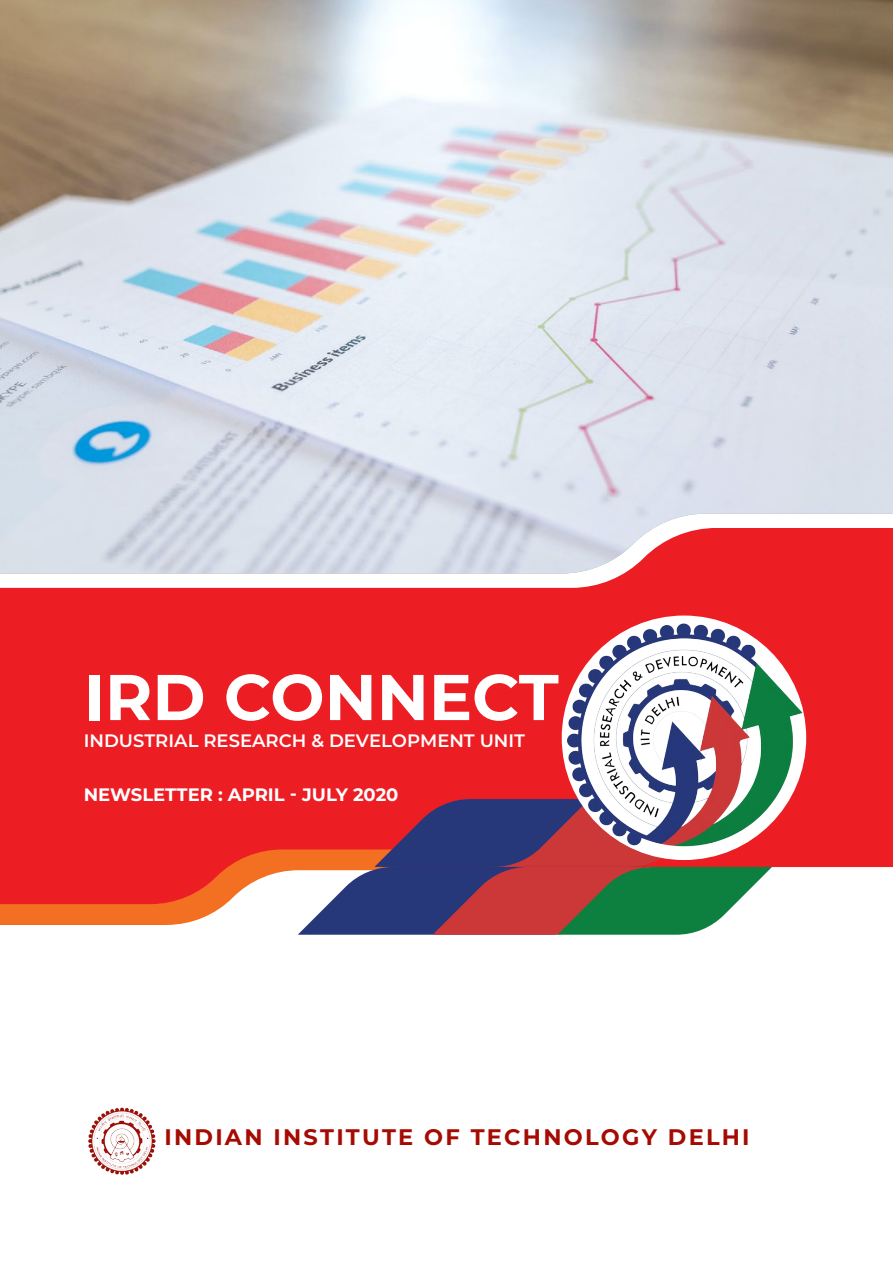
<style>
.page{position:relative;width:893px;height:1263px;background:#fff}
.page>*{position:absolute;margin:0;border:0;box-sizing:border-box;transform-origin:0 0}
.t1{font:700 64.5px "Montserrat";color:#fff}
.t2{font:700 22.5px "Montserrat";letter-spacing:.1em;color:#a50b02}
.t3{font:600 18px "Montserrat";color:#fff}
.t4{font:700 18px "Montserrat";color:#fff}
</style>
<div class="page">
<img style="left:0;top:0;width:893px;height:528px">
<svg style="left:0;top:528px;width:893px;height:340px;background:#e94951"></svg>
<svg style="left:0;top:731px;width:804px;height:204px;background:#c14448"></svg>
<img style="left:562px;top:615px;width:244px;height:245px;border-radius:122px">
<img style="left:88px;top:1107px;width:68px;height:68px">
<h1 class="t1" style="left:84px;top:651px;width:476px">IRD CONNECT</h1>
<p class="t3" style="left:84px;top:728px;width:443px">INDUSTRIAL RESEARCH &amp; DEVELOPMENT U NIT</p>
<p class="t4" style="left:84px;top:782px;width:83px">NEWSLETTER</p>
<p class="t4" style="left:218px;top:782px;width:182px">: APRI L - JULY 2020</p>
<p class="t2" style="left:164px;top:1121px;width:28px">INDIAN</p>
<p class="t2" style="left:274px;top:1121px;width:61px">INSTIT</p>
<p class="t2" style="left:362px;top:1121px;width:385px">UTE OF TECHNOLOGY DELHI</p>
</div>
